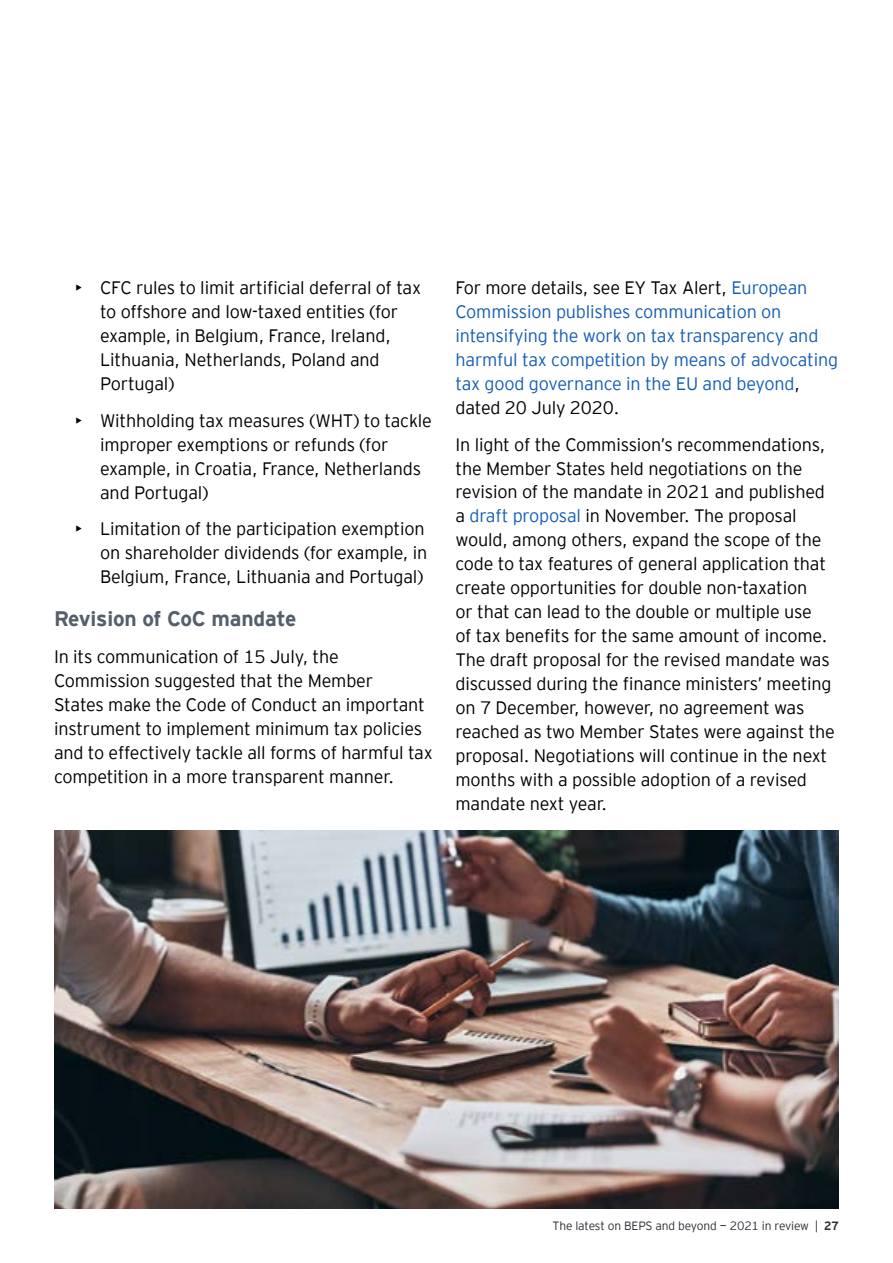
<style>
.page{position:relative;width:893px;height:1263px;background:#fff}
.page>*{position:absolute;margin:0;border:0;box-sizing:border-box;transform-origin:0 0}
.t1{font:700 21px "EY Interstate";letter-spacing:-.01em;color:#545f6b}
.t2{font:300 18px/24px "EY Interstate";letter-spacing:-.01em;color:#000}
.t3{font:300 18px/24px "EY Interstate";letter-spacing:-.01em;color:#155cb4}
.t4{font:300 12px "EY Interstate";letter-spacing:-.01em;color:#2e2e38}
.s1{color:#000}
.s2{color:#155cb4}
.s3{font-weight:700}
</style>
<div class="page">
<img style="left:54px;top:831px;width:785px;height:378px">
<p class="t2" style="left:100px;top:274px;width:323px;text-indent:-25px">• CFC rules to limit artificial deferral of tax to offshore and low-taxed entities (for example, in Belgium, France, Ireland, Lithuania, Netherlands, Poland and Portugal)</p>
<p class="t2" style="left:100px;top:407px;width:333px;text-indent:-25px">• Withholding tax measures (WHT) to tackle improper exemptions or refunds (for example, in Croatia, France, Netherlands and Portugal)</p>
<p class="t2" style="left:100px;top:516px;width:329px;text-indent:-25px">• Limitation of the participation exemption on shareholder dividends (for example, in<br>Belgium, France, Lithuania and Portugal)</p>
<p class="t1" style="left:54px;top:603px;width:244px">Revision of CoC mandate</p>
<p class="t2" style="left:54px;top:643px;width:380px">In its communication of 15 July, the Commission suggested that the Member<br>States make the Code of Conduct an important instrument to implement minimum tax policies and to effectively tackle all forms of harmful tax competition in a more transparent manner.</p>
<p class="t3" style="left:455px;top:274px;width:384px"><span class="s1">For more details, see EY Tax Alert,</span> European Commission publishes communication on intensifying the work on tax transparency and harmful tax competition by means of advocating tax good governance in the EU and beyond<span class="s1">, dated 20 July 2020.</span></p>
<p class="t2" style="left:455px;top:431px;width:381px">In light of the Commission’s recommendations, the Member States held negotiations on the revision of the mandate in 2021 and published a <span class="s2">draft proposal</span> in November. The proposal would, among others, expand the scope of the code to tax features of general application that create opportunities for double non-taxation<br>or that can lead to the double or multiple use<br>of tax benefits for the same amount of income.<br>The draft proposal for the revised mandate was discussed during the finance ministers’ meeting on 7 December, however, no agreement was reached as two Member States were against the proposal. Negotiations will continue in the next months with a possible adoption of a revised mandate next year.</p>
<p class="t4" style="left:553px;top:1218px;width:288px">The latest on BEPS and beyond — 2021 in review | <span class="s3">27</span></p>
</div>
